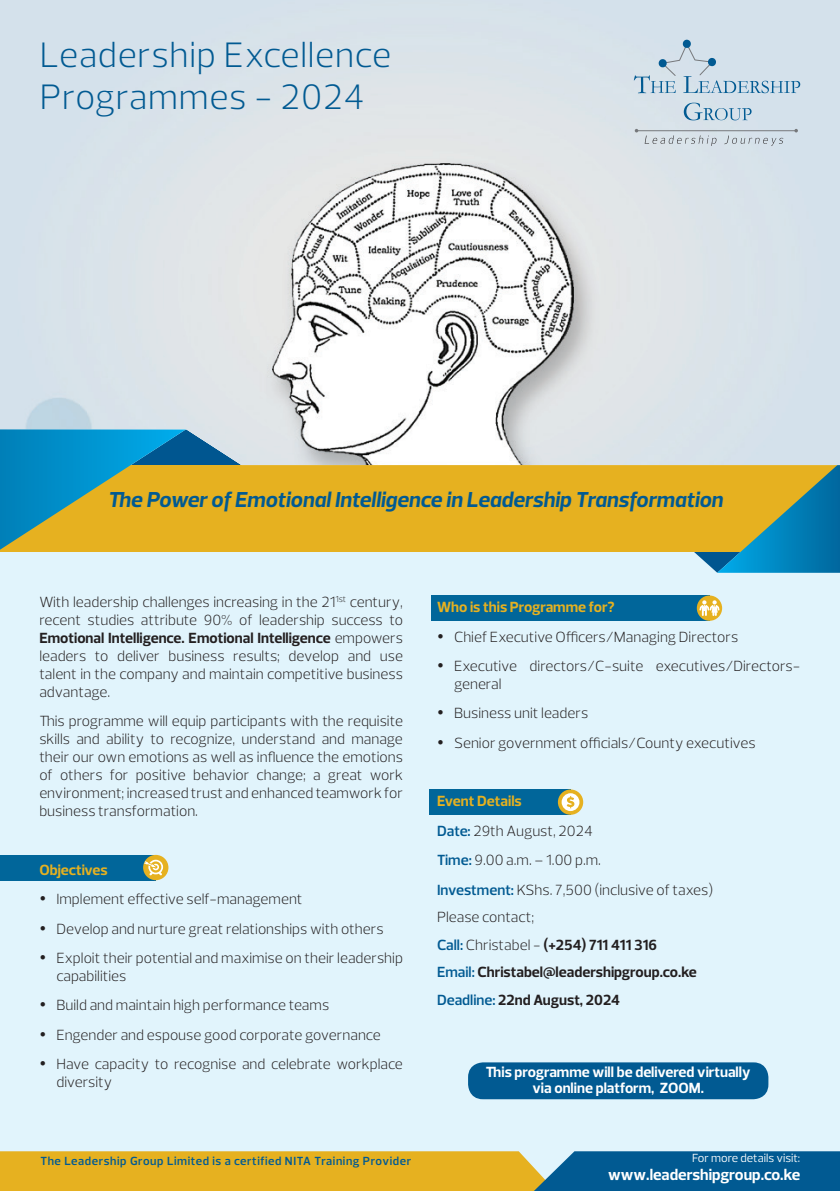
<style>
.page{position:relative;width:840px;height:1191px;background:#fff}
.page>*{position:absolute;margin:0;border:0;box-sizing:border-box;transform-origin:0 0}
.t1{font:300 36px/42px "Prelo";letter-spacing:.02em;color:#015a92}
.t2{font:italic 700 22px "Prelo";color:#015a92}
.t3{font:700 16px "Prelo";color:#fff}
.t4{font:300 15px/18px "Prelo";color:#231f20}
.t5{font:700 15px/27.6px "Prelo";color:#231f20}
.t6{font:700 15px/16.2px "Prelo";color:#fff;text-align:center}
.t7{font:700 15px "Prelo";color:#e6b120}
.t8{font:600 12px "Prelo";letter-spacing:.05em;color:#015a92}
.t9{font:12px "Prelo";color:#fff}
.s1{font-weight:700}
.s2{font-weight:700;color:#e6b120}
.s3{font-weight:600;color:#015a92}
.s4{font-weight:300}
</style>
<div class="page">
<div style="left:0;top:0;width:839px;height:1191px;background:#e1f4fc"></div>
<svg style="left:0;top:1151px;width:839px;height:40px;background:#98954d"></svg>
<div style="left:0;top:465px;width:839px;height:87px;background:#e6b120"></div>
<svg style="left:0;top:465px;width:131px;height:85px"></svg>
<svg style="left:669px;top:465px;width:170px;height:108px"></svg>
<img style="left:0;top:0;width:839px;height:465px">
<svg style="left:683px;top:103px;width:68px;height:17px"></svg>
<div style="left:682px;top:39px;width:8px;height:9px;border:3px solid #015a92;border-radius:2px"></div>
<svg style="left:633px;top:41px;width:166px;height:52px;background:#c4d6e3"></svg>
<div style="left:658px;top:59px;width:8px;height:9px;border:3px solid #015a92;border-radius:2px"></div>
<svg style="left:644px;top:135px;width:72px;height:11px"></svg>
<svg style="left:724px;top:136px;width:58px;height:10px"></svg>
<hr style="left:636px;top:130px;width:159px;height:1px;background:#76787b">
<svg style="left:557px;top:789px;width:26px;height:25px"></svg>
<svg style="left:429px;top:789px;width:150px;height:25px;background:#1e7397"></svg>
<svg style="left:696px;top:595px;width:25px;height:26px"></svg>
<div style="left:431px;top:595px;width:288px;height:26px;background:#01669a"></div>
<div style="left:0;top:855px;width:156px;height:25px;background:#01669a"></div>
<div style="left:143px;top:855px;width:25px;height:25px;background:#e6b120;border-radius:50%"></div>
<svg style="left:144px;top:859px;width:19px;height:17px"></svg>
<div style="left:468px;top:1062px;width:300px;height:37px;background:#015a92;border-radius:15px"></div>
<h1 class="t1" style="left:40px;top:34px;width:353px">Leadership Excellence<br>Programmes - 2024</h1>
<h2 class="t2" style="left:108px;top:485px;width:616px">The Power of Emotional Intelligence in Leadership Transformation</h2>
<p class="t4" style="left:39px;top:593px;width:365px;text-align:justify">With leadership challenges increasing in the 21<sup>1st</sup> century, recent studies attribute 90% of leadership success to <span class="s1">Emotional Intelligence. Emotional Intelligence</span> empowers leaders to deliver business results; develop and use talent in the company and maintain competitive business advantage.</p>
<p class="t4" style="left:39px;top:712px;width:365px;text-align:justify">This programme will equip participants with the requisite skills and ability to recognize, understand and manage their our own emotions as well as influence the emotions of others for positive behavior change; a great work environment; increased trust and enhanced teamwork for business transformation.</p>
<p class="t7" style="left:39px;top:860px;width:70px">Objectives</p>
<p class="t4" style="left:39px;top:890px;width:264px">• Implement effective self-management</p>
<p class="t4" style="left:39px;top:919px;width:345px">• Develop and nurture great relationships with others</p>
<p class="t4" style="left:56px;top:949px;width:348px;text-indent:-17px">• Exploit their potential and maximise on their leadership capabilities</p>
<p class="t4" style="left:39px;top:996px;width:291px">• Build and maintain high performance teams</p>
<p class="t4" style="left:39px;top:1025px;width:343px">• Engender and espouse good corporate governance</p>
<p class="t4" style="left:56px;top:1055px;width:348px;text-indent:-17px">• Have capacity to recognise and celebrate workplace diversity</p>
<p class="t7" style="left:437px;top:598px;width:179px">Who is this Programme for?</p>
<p class="t4" style="left:437px;top:627px;width:302px">• Chief Executive Officers/Managing Directors</p>
<p class="t4" style="left:454px;top:657px;width:347px;text-indent:-17px">• Executive directors/C-suite executives/Directors&shy;general</p>
<p class="t4" style="left:437px;top:704px;width:153px">• Business unit leaders</p>
<p class="t4" style="left:437px;top:733px;width:320px">• Senior government officials/County executives</p>
<p class="t4" style="left:437px;top:786px;width:278px;line-height:29.4px"><span class="s2">Event Details<br></span><span class="s3">Date:</span> 29th August, 2024<br><span class="s3">Time:</span> 9.00 a.m. – 1.00 p.m.<br><span class="s3">Investment:</span> KShs. 7,500 (inclusive of taxes)</p>
<p class="t5" style="left:437px;top:903px;width:261px"><span class="s4">Please contact;<br></span><span class="s3">Call:</span> <span class="s4">Christabel -</span> (+254) 711 411 316<br><span class="s3">Email:</span> Christabel@leadershipgroup.co.ke<br><span class="s3">Deadline:</span> 22nd August, 2024</p>
<p class="t6" style="left:485px;top:1063px;width:266px">This programme will be delivered virtually via online platform, ZOOM.</p>
<p class="t8" style="left:40px;top:1153px;width:372px">The Leadership Group Limited is a certified NITA Training Provider</p>
<p class="t9" style="left:691px;top:1150px;width:110px">For more details visit:</p>
<p class="t3" style="left:608px;top:1164px;width:193px">www.leadershipgroup.co.ke</p>
</div>
